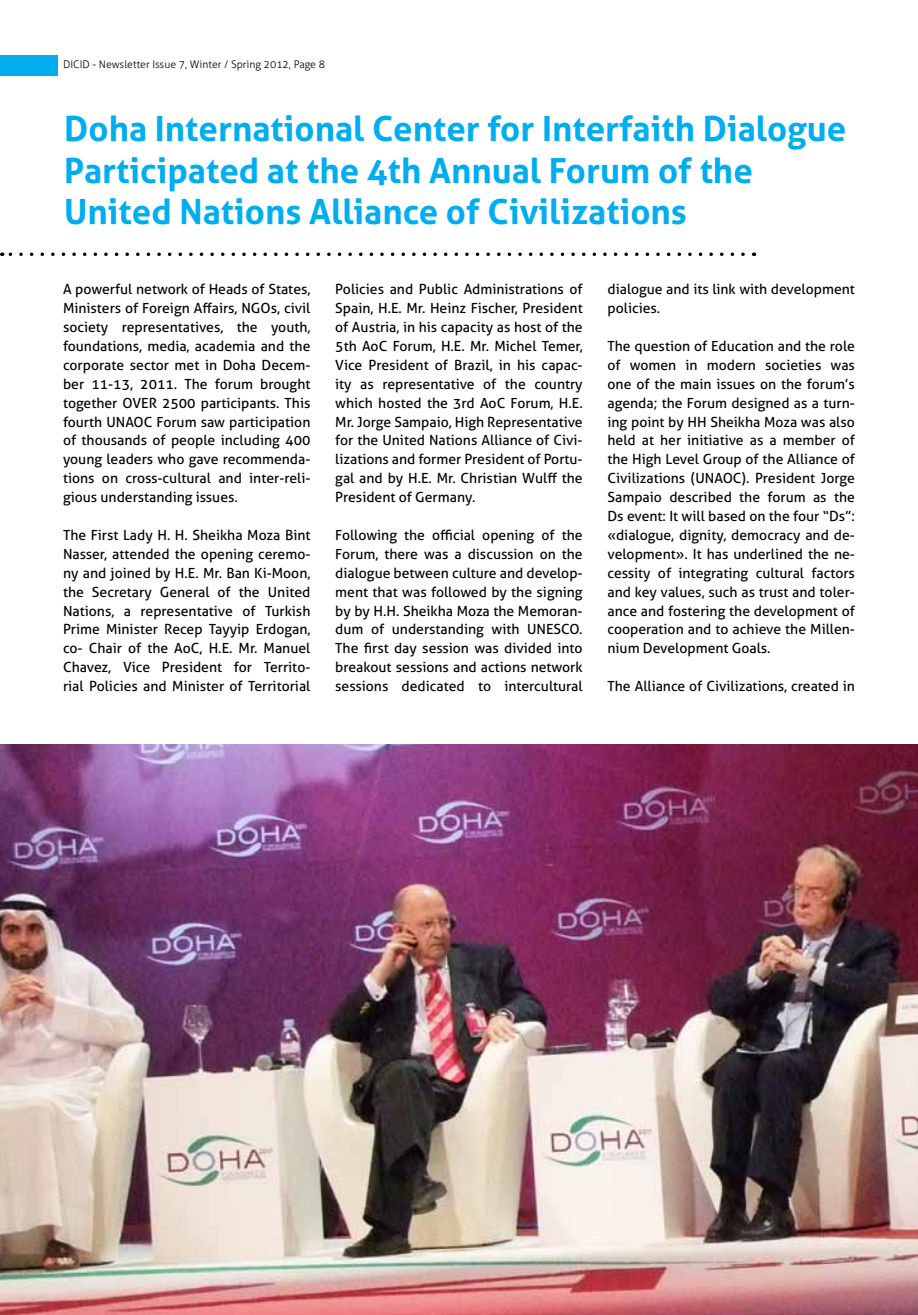
<style>
.page{position:relative;width:918px;height:1315px;background:#fff}
.page>*{position:absolute;margin:0;border:0;box-sizing:border-box;transform-origin:0 0}
.t1{font:700 34.65px/41.6px "Aller";color:#00aeef}
.t2{font:14px/18.9px "Aller";color:#000;text-align:justify}
.t3{font:300 10.5px "Aller";color:#000}
</style>
<div class="page">
<div style="left:0;top:55px;width:57px;height:20px;background:#00aeef"></div>
<img style="left:0;top:744px;width:918px;height:571px">
<svg style="left:2px;top:252px;width:741px;height:4px"></svg>
<p class="t3" style="left:63px;top:58px;width:263px">DICID - Newsletter Issue 7, Winter / Spring 2012, Page 8</p>
<h1 class="t1" style="left:64px;top:108px;width:783px">Doha International Center for Interfaith Dialogue<br>Participated at the 4th Annual Forum of the<br>United Nations Alliance of Civilizations</h1>
<p class="t2" style="left:63px;top:280px;width:249px">A powerful network of Heads of States, Ministers of Foreign Affairs, NGOs, civil society representatives, the youth, foundations, media, academia and the corporate sector met in Doha Decem&shy;ber 11-13, 2011. The forum brought together OVER 2500 participants. This fourth UNAOC Forum saw participation of thousands of people including 400 young leaders who gave recommenda&shy;tions on cross-cultural and inter-reli&shy;gious understanding issues.</p>
<p class="t2" style="left:63px;top:525px;width:249px">The First Lady H. H. Sheikha Moza Bint Nasser, attended the opening ceremo&shy;ny and joined by H.E. Mr. Ban Ki-Moon, the Secretary General of the United Nations, a representative of Turkish Prime Minister Recep Tayyip Erdogan, co- Chair of the AoC, H.E. Mr. Manuel Chavez, Vice President for Territo&shy;rial Policies and Minister of Territorial</p>
<p class="t2" style="left:335px;top:280px;width:249px">Policies and Public Administrations of Spain, H.E. Mr. Heinz Fischer, President of Austria, in his capacity as host of the 5th AoC Forum, H.E. Mr. Michel Temer, Vice President of Brazil, in his capac&shy;ity as representative of the country which hosted the 3rd AoC Forum, H.E.<br>Mr. Jorge Sampaio, High Representative for the United Nations Alliance of Civi&shy;lizations and former President of Portu&shy;gal and by H.E. Mr. Christian Wulff the President of Germany.</p>
<p class="t2" style="left:335px;top:525px;width:249px">Following the official opening of the Forum, there was a discussion on the dialogue between culture and develop&shy;ment that was followed by the signing by by H.H. Sheikha Moza the Memoran&shy;dum of understanding with UNESCO.<br>The first day session was divided into breakout sessions and actions network sessions dedicated to intercultural</p>
<p class="t2" style="left:607px;top:280px;width:249px">dialogue and its link with development policies.</p>
<p class="t2" style="left:607px;top:336px;width:249px">The question of Education and the role of women in modern societies was one of the main issues on the forum’s agenda; the Forum designed as a turn&shy;ing point by HH Sheikha Moza was also held at her initiative as a member of the High Level Group of the Alliance of Civilizations (UNAOC). President Jorge Sampaio described the forum as the Ds event: It will based on the four “Ds”: «dialogue, dignity, democracy and de&shy;velopment». It has underlined the ne&shy;cessity of integrating cultural factors and key values, such as trust and toler&shy;ance and fostering the development of cooperation and to achieve the Millen&shy;nium Development Goals.</p>
<p class="t2" style="left:607px;top:677px;width:249px">The Alliance of Civilizations, created in</p>
</div>
